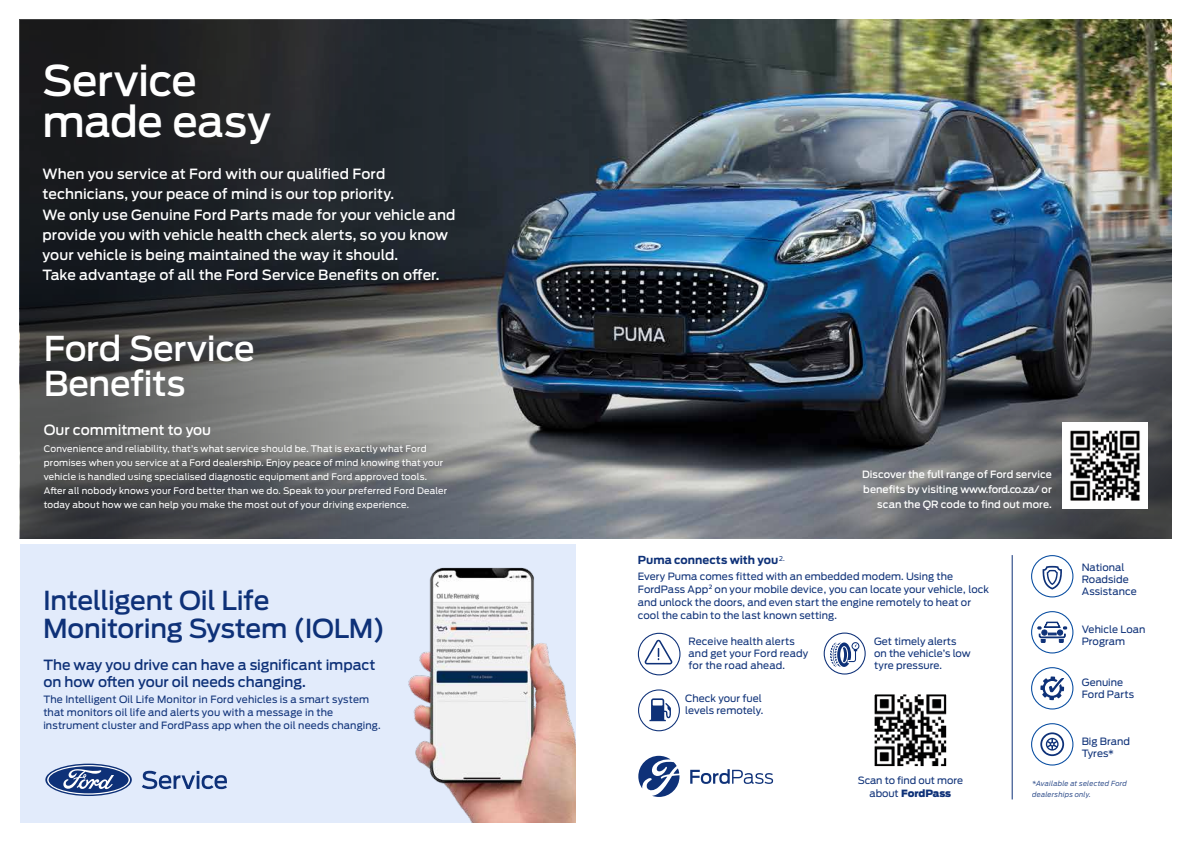
<style>
.page{position:relative;width:1191px;height:842px;background:#fff}
.page>*{position:absolute;margin:0;border:0;box-sizing:border-box;transform-origin:0 0}
.t1{font:500 42px/41px "Ford Antenna";letter-spacing:-.01em;color:#fff}
.t2{font:500 34px/35px "Ford Antenna";letter-spacing:-.01em;color:#fff}
.t3{font:500 26px/28px "Ford Antenna";letter-spacing:-.015em;color:#0e3178}
.t4{font:500 14px/20.2px "Ford Antenna";letter-spacing:.005em;color:#fff}
.t5{font:500 14px/17px "Ford Antenna";letter-spacing:-.005em;color:#0e3178}
.t6{font:700 11px "Ford Antenna";color:#0e3178}
.t7{font:10px/12px "Ford Antenna";letter-spacing:.005em;color:#0e3178}
.t8{font:500 10px/15px "Ford Antenna";letter-spacing:.005em;color:#fff;text-align:right}
.t9{font:9.9px/13.3px "Ford Antenna";letter-spacing:-.005em;color:#0e3178;text-align:center}
.t10{font:9px/14px "Ford Antenna";letter-spacing:.02em;color:#fff}
.t11{font:italic 7px/11.2px "Ford Antenna";letter-spacing:.02em;color:#0e3178}
.s1{font-weight:900}
</style>
<div class="page">
<img style="left:20px;top:20px;width:1151px;height:519px">
<svg style="left:1031px;top:667px;width:42px;height:42px"></svg>
<svg style="left:1031px;top:723px;width:42px;height:42px"></svg>
<svg style="left:1031px;top:555px;width:42px;height:42px"></svg>
<svg style="left:1031px;top:611px;width:42px;height:42px"></svg>
<img style="left:1062px;top:423px;width:85px;height:85px">
<div style="left:20px;top:544px;width:555px;height:278px;background:#e2ebfb"></div>
<img style="left:408px;top:567px;width:167px;height:255px">
<svg style="left:45px;top:764px;width:87px;height:32px"></svg>
<svg style="left:47px;top:765px;width:83px;height:30px"></svg>
<svg style="left:142px;top:771px;width:85px;height:18px"></svg>
<img style="left:875px;top:695px;width:70px;height:70px">
<div style="left:871px;top:691px;width:78px;height:78px;border:3px solid #fff"></div>
<svg style="left:638px;top:689px;width:42px;height:42px"></svg>
<svg style="left:823px;top:632px;width:42px;height:42px"></svg>
<svg style="left:638px;top:633px;width:42px;height:42px"></svg>
<svg style="left:638px;top:756px;width:41px;height:41px"></svg>
<svg style="left:690px;top:769px;width:83px;height:15px"></svg>
<hr style="left:1011px;top:555px;width:1px;height:244px;background:#0e3178">
<h1 class="t1" style="left:43px;top:56px;width:230px">Service made easy</h1>
<p class="t4" style="left:43px;top:162px;width:414px">When you service at Ford with our qualified Ford technicians, your peace of mind is our top priority.<br>We only use Genuine Ford Parts made for your vehicle and provide you with vehicle health check alerts, so you know your vehicle is being maintained the way it should.<br>Take advantage of all the Ford Service Benefits on offer.</p>
<h2 class="t2" style="left:44px;top:327px;width:212px">Ford Service<br>Benefits</h2>
<h3 class="t4" style="left:44px;top:418px;width:169px">Our commitment to you</h3>
<p class="t10" style="left:44px;top:441px;width:405px">Convenience and reliability, that’s what service should be. That is exactly what Ford promises when you service at a Ford dealership. Enjoy peace of mind knowing that your vehicle is handled using specialised diagnostic equipment and Ford approved tools.<br>After all nobody knows your Ford better than we do. Speak to your preferred Ford Dealer today about how we can help you make the most out of your driving experience.</p>
<h3 class="t3" style="left:43px;top:584px;width:343px">Intelligent Oil Life<br>Monitoring System (IOLM)</h3>
<h3 class="t5" style="left:43px;top:654px;width:334px">The way you drive can have a significant impact on how often your oil needs changing.</h3>
<p class="t7" style="left:43px;top:692px;width:339px;line-height:13px">The Intelligent Oil Life Monitor in Ford vehicles is a smart system that monitors oil life and alerts you with a message in the instrument cluster and FordPass app when the oil needs changing.</p>
<p class="t8" style="left:862px;top:466px;width:191px">Discover the full range of Ford service benefits by visiting www.ford.co.za/ or scan the QR code to find out more.</p>
<p class="t6" style="left:638px;top:550px;width:148px">Puma connects with you <sup>2.</sup></p>
<p class="t7" style="left:638px;top:568px;width:353px;line-height:13px">Every Puma comes fitted with an embedded modem. Using the FordPass App<sup>2</sup> on your mobile device, you can locate your vehicle, lock and unlock the doors, and even start the engine remotely to heat or cool the cabin to the last known setting.</p>
<p class="t7" style="left:688px;top:634px;width:121px">Receive health alerts and get your Ford ready for the road ahead.</p>
<p class="t7" style="left:685px;top:691px;width:80px">Check your fuel levels remotely.</p>
<p class="t7" style="left:874px;top:634px;width:98px">Get timely alerts on the vehicle’s low tyre pressure.</p>
<p class="t7" style="left:1081px;top:560px;width:56px">National<br>Roadside<br>Assistance</p>
<p class="t7" style="left:1081px;top:622px;width:65px">Vehicle Loan<br>Program</p>
<p class="t7" style="left:1081px;top:675px;width:54px">Genuine<br>Ford Parts</p>
<p class="t7" style="left:1081px;top:734px;width:50px">Big Brand<br>Tyres*</p>
<p class="t9" style="left:857px;top:773px;width:107px">Scan to find out more about <span class="s1">FordPass</span></p>
<p class="t11" style="left:1032px;top:777px;width:96px">*Available at selected Ford dealerships only.</p>
</div>
